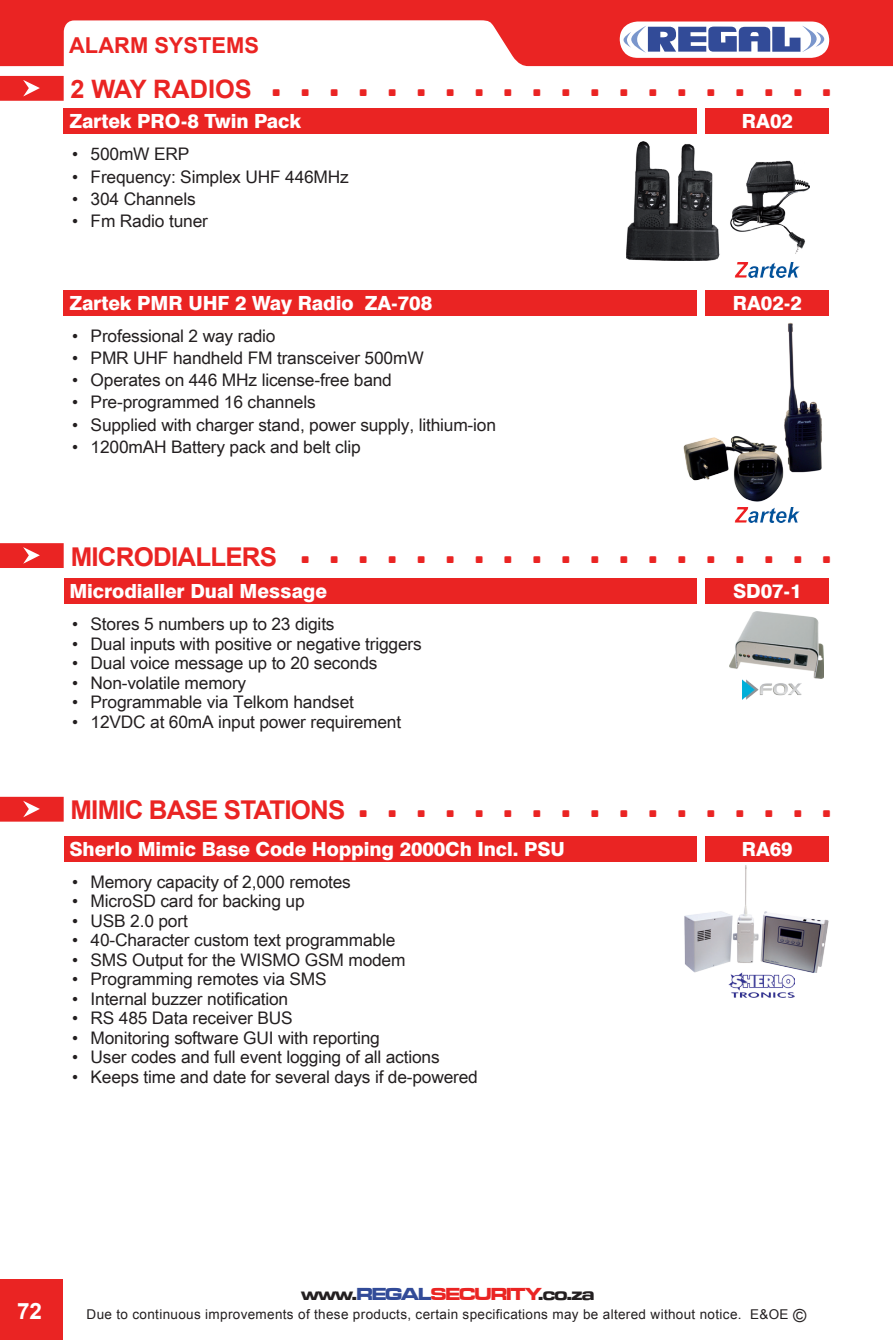
<style>
.page{position:relative;width:893px;height:1340px;background:#fff}
.page>*{position:absolute;margin:0;border:0;box-sizing:border-box;transform-origin:0 0}
.t1{font:500 43.2px "Bank Gothic BT";color:#ea2423}
.t2{font:700 25.88px "Arial";letter-spacing:-.03em;color:#ea2423}
.t3{font:700 25.43px "Arial";color:#ea2423}
.t4{font:700 22.5px "Arial";color:#fff}
.t5{font:700 21.82px "Arial";color:#ea2423}
.t6{font:800 19.57px "Swiss 721 BT";letter-spacing:-.005em;color:#fff}
.t7{font:18px "Microgramma D Bold Exte";letter-spacing:-.05em;color:#231f20}
.Body_Copy{font:17.32px "Arial Unicode MS";letter-spacing:-.01em;color:#231f20}
.t8{font:13.5px "Arial";letter-spacing:.025em;color:#231f20}
.s1{color:#324b98}
.s2{color:#ea2423}
.s3{font-size:18px}
</style>
<div class="page">
<div style="left:0;top:1279px;width:63px;height:60px;background:#ea2423"></div>
<svg style="left:0;top:0;width:893px;height:66px;fill:#ea2423"></svg>
<div style="left:620px;top:22px;width:209px;height:36px;background:#fff;border-radius:18px"></div>
<svg style="left:623px;top:26px;width:201px;height:27px"></svg>
<svg style="left:0;top:76px;width:64px;height:25px;background:#eb3332"></svg>
<svg style="left:0;top:543px;width:64px;height:25px;background:#eb3332"></svg>
<svg style="left:0;top:796px;width:64px;height:25px;background:#eb3837"></svg>
<div style="left:64px;top:108px;width:633px;height:26px;background:#ea2423"></div>
<div style="left:64px;top:290px;width:633px;height:26px;background:#ea2423"></div>
<div style="left:706px;top:108px;width:123px;height:26px;background:#ea2423"></div>
<div style="left:706px;top:290px;width:123px;height:26px;background:#ea2423"></div>
<img style="left:626px;top:142px;width:184px;height:118px">
<img style="left:735px;top:262px;width:65px;height:16px">
<img style="left:735px;top:509px;width:65px;height:14px">
<img style="left:683px;top:322px;width:139px;height:187px">
<div style="left:64px;top:578px;width:632px;height:26px;background:#ea2423"></div>
<div style="left:706px;top:578px;width:123px;height:26px;background:#ea2423"></div>
<img style="left:743px;top:679px;width:59px;height:20px">
<img style="left:729px;top:611px;width:95px;height:67px">
<div style="left:64px;top:836px;width:632px;height:25px;background:#ea2423"></div>
<div style="left:706px;top:836px;width:123px;height:25px;background:#ea2423"></div>
<img style="left:728px;top:972px;width:66px;height:25px">
<img style="left:672px;top:860px;width:157px;height:112px">
<p class="t5" style="left:69px;top:31px;width:191px">ALARM SYSTEMS</p>
<p class="t3" style="left:71px;top:73px;width:183px">2 WAY RADIOS</p>
<p class="t1" style="left:95px;top:61px;width:740px">..........................</p>
<p class="t6" style="left:69px;top:109px;width:233px">Zartek PRO-8 Twin Pack</p>
<p class="Body_Copy" style="left:72px;top:142px;width:119px">• 500mW ERP</p>
<p class="Body_Copy" style="left:72px;top:164px;width:278px">• Frequency: Simplex UHF 446MHz</p>
<p class="Body_Copy" style="left:72px;top:186px;width:125px">• 304 Channels</p>
<p class="Body_Copy" style="left:72px;top:208px;width:137px">• Fm Radio tuner</p>
<p class="t6" style="left:69px;top:291px;width:364px">Zartek PMR UHF 2 Way Radio ZA-708</p>
<p class="Body_Copy" style="left:72px;top:323px;width:205px">• Professional 2 way radio</p>
<p class="Body_Copy" style="left:72px;top:345px;width:353px">• PMR UHF handheld FM transceiver 500mW</p>
<p class="Body_Copy" style="left:72px;top:367px;width:321px">• Operates on 446 MHz license-free band</p>
<p class="Body_Copy" style="left:72px;top:390px;width:245px">• Pre-programmed 16 channels</p>
<p class="Body_Copy" style="left:72px;top:412px;width:425px">• Supplied with charger stand, power supply, lithium-ion</p>
<p class="Body_Copy" style="left:72px;top:434px;width:290px">• 1200mAH Battery pack and belt clip</p>
<p class="t6" style="left:742px;top:109px;width:52px">RA02</p>
<p class="t6" style="left:733px;top:291px;width:71px">RA02-2</p>
<p class="t2" style="left:71px;top:539px;width:208px">MICRODIALLERS</p>
<p class="t1" style="left:95px;top:528px;width:740px">..........................</p>
<p class="t6" style="left:69px;top:579px;width:259px">Microdialler Dual Message</p>
<p class="Body_Copy" style="left:72px;top:611px;width:264px">• Stores 5 numbers up to 23 digits</p>
<p class="Body_Copy" style="left:72px;top:631px;width:351px">• Dual inputs with positive or negative triggers</p>
<p class="Body_Copy" style="left:72px;top:650px;width:307px">• Dual voice message up to 20 seconds</p>
<p class="Body_Copy" style="left:72px;top:670px;width:176px">• Non-volatile memory</p>
<p class="Body_Copy" style="left:72px;top:689px;width:283px">• Programmable via Telkom handset</p>
<p class="Body_Copy" style="left:72px;top:709px;width:330px">• 12VDC at 60mA input power requirement</p>
<p class="t6" style="left:733px;top:579px;width:70px">SD07-1</p>
<p class="t2" style="left:70px;top:793px;width:276px">MIMIC BASE STATIONS</p>
<p class="t1" style="left:95px;top:781px;width:740px">..........................</p>
<p class="t6" style="left:69px;top:836px;width:497px">Sherlo Mimic Base Code Hopping 2000Ch Incl. PSU</p>
<p class="Body_Copy" style="left:72px;top:869px;width:280px">• Memory capacity of 2,000 remotes</p>
<p class="Body_Copy" style="left:72px;top:888px;width:234px">• MicroSD card for backing up</p>
<p class="Body_Copy" style="left:72px;top:908px;width:117px">• USB 2.0 port</p>
<p class="Body_Copy" style="left:72px;top:927px;width:325px">• 40-Character custom text programmable</p>
<p class="Body_Copy" style="left:72px;top:947px;width:335px">• SMS Output for the WISMO GSM modem</p>
<p class="Body_Copy" style="left:72px;top:966px;width:256px">• Programming remotes via SMS</p>
<p class="Body_Copy" style="left:72px;top:986px;width:218px">• Internal buzzer notification</p>
<p class="Body_Copy" style="left:72px;top:1005px;width:222px">• RS 485 Data receiver BUS</p>
<p class="Body_Copy" style="left:72px;top:1025px;width:309px">• Monitoring software GUI with reporting</p>
<p class="Body_Copy" style="left:72px;top:1044px;width:369px">• User codes and full event logging of all actions</p>
<p class="Body_Copy" style="left:72px;top:1064px;width:407px">• Keeps time and date for several days if de-powered</p>
<p class="t6" style="left:742px;top:836px;width:52px">RA69</p>
<p class="t4" style="left:17px;top:1295px;width:27px">72</p>
<p class="t7" style="left:301px;top:1281px;width:295px">www.<span class="s1">REGAL</span><span class="s2">SECURITY</span>.co.za</p>
<p class="t8" style="left:87px;top:1305px;width:721px">Due to continuous improvements of these products, certain specifications may be altered without notice. E&amp;OE <span class="s3">©</span></p>
</div>
